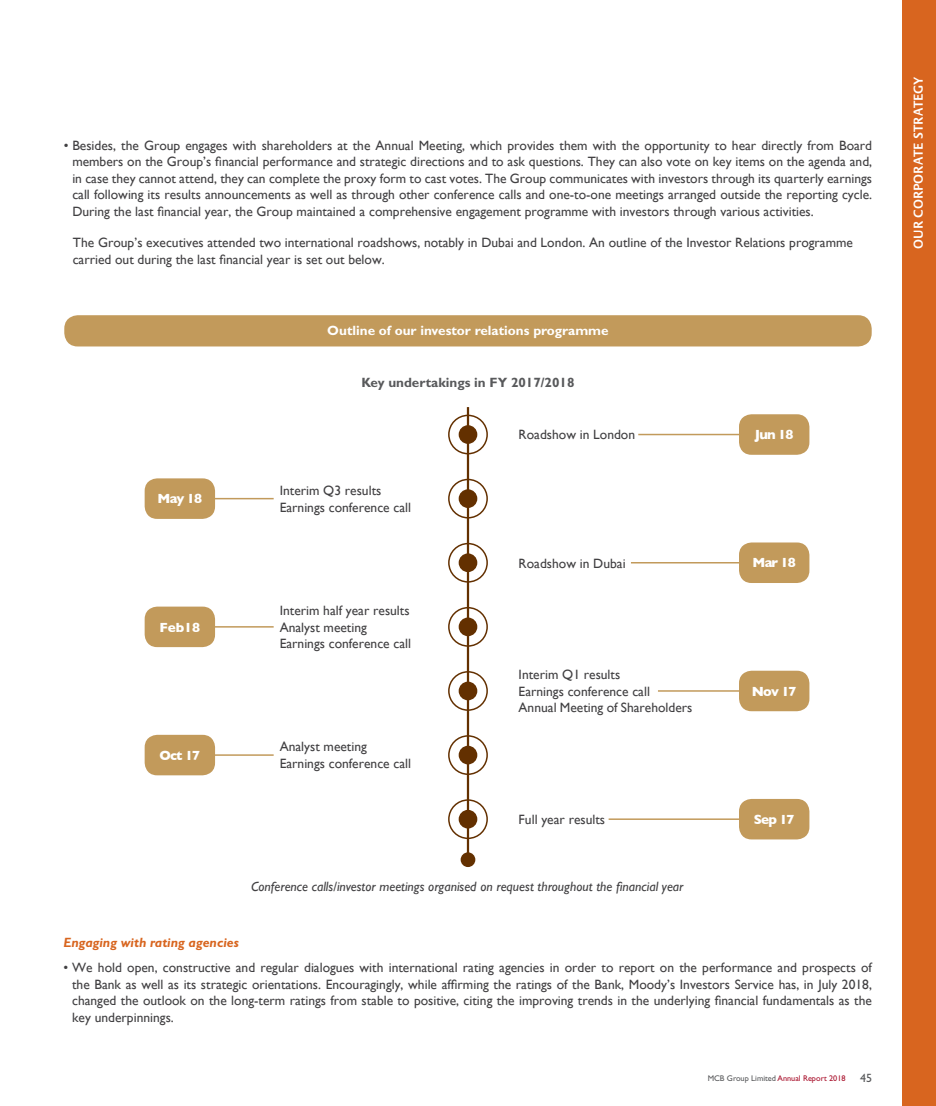
<style>
.page{position:relative;width:936px;height:1106px;background:#fff}
.page>*{position:absolute;margin:0;border:0;box-sizing:border-box;transform-origin:0 0}
.t1{font:13.5px/16.5px "Gill Sans";color:#414042}
.t2{font:italic 13.5px "Gill Sans";color:#414042}
.t3{font:700 13.5px "Gill Sans Std";color:#fff}
.t4{font:700 13.5px "Gill Sans";letter-spacing:-.06em;color:#fff}
.t5{font:700 13.5px "Gill Sans Std";color:#58595b}
.t6{font:italic 700 13.5px "Gill Sans Std";color:#d8651f}
.t7{font:600 13.5px "Praxis";color:#fff}
.t8{font:8.25px "Gill Sans Std";color:#a9112c}
.s1{color:#58595b}
.s2{font-size:12px;color:#58595b}
</style>
<div class="page">
<div style="left:901px;top:0;width:34px;height:1106px;background:#d8651f"></div>
<hr style="left:467px;top:407px;width:2px;height:452px;background:#633000">
<div style="left:64px;top:315px;width:807px;height:31px;background:#c29a5b;border-radius:13px"></div>
<div style="left:739px;top:414px;width:70px;height:41px;background:#c29a5b;border-radius:13px"></div>
<div style="left:145px;top:478px;width:70px;height:41px;background:#c29a5b;border-radius:13px"></div>
<div style="left:739px;top:542px;width:70px;height:41px;background:#c29a5b;border-radius:13px"></div>
<div style="left:145px;top:606px;width:70px;height:41px;background:#c29a5b;border-radius:13px"></div>
<div style="left:739px;top:670px;width:70px;height:41px;background:#c29a5b;border-radius:13px"></div>
<div style="left:145px;top:735px;width:70px;height:40px;background:#c29a5b;border-radius:13px"></div>
<div style="left:739px;top:799px;width:70px;height:40px;background:#c29a5b;border-radius:13px"></div>
<div style="left:448px;top:414px;width:40px;height:40px;border:2px solid #633000;border-radius:50%"></div>
<div style="left:458px;top:425px;width:19px;height:19px;background:#633000;border-radius:50%"></div>
<div style="left:458px;top:489px;width:19px;height:19px;background:#633000;border-radius:50%"></div>
<div style="left:448px;top:479px;width:40px;height:39px;border:2px solid #633000;border-radius:50%"></div>
<div style="left:458px;top:553px;width:19px;height:19px;background:#633000;border-radius:50%"></div>
<div style="left:448px;top:543px;width:40px;height:39px;border:2px solid #633000;border-radius:50%"></div>
<div style="left:458px;top:617px;width:19px;height:19px;background:#633000;border-radius:50%"></div>
<div style="left:448px;top:607px;width:40px;height:39px;border:2px solid #633000;border-radius:50%"></div>
<div style="left:458px;top:681px;width:19px;height:19px;background:#633000;border-radius:50%"></div>
<div style="left:448px;top:671px;width:40px;height:40px;border:2px solid #633000;border-radius:50%"></div>
<div style="left:458px;top:745px;width:19px;height:19px;background:#633000;border-radius:50%"></div>
<div style="left:448px;top:735px;width:40px;height:40px;border:2px solid #633000;border-radius:50%"></div>
<div style="left:458px;top:810px;width:19px;height:18px;background:#633000;border-radius:50%"></div>
<div style="left:448px;top:799px;width:40px;height:40px;border:2px solid #633000;border-radius:50%"></div>
<div style="left:460px;top:852px;width:15px;height:15px;background:#633000;border-radius:50%"></div>
<hr style="left:638px;top:434px;width:104px;height:1px;background:#c29a5b">
<hr style="left:170px;top:498px;width:104px;height:1px;background:#c29a5b">
<hr style="left:170px;top:626px;width:104px;height:1px;background:#c29a5b">
<hr style="left:170px;top:754px;width:104px;height:2px;background:#c29a5b">
<hr style="left:631px;top:562px;width:111px;height:1px;background:#c29a5b">
<hr style="left:658px;top:690px;width:84px;height:1px;background:#c29a5b">
<hr style="left:608px;top:818px;width:134px;height:2px;background:#c29a5b">
<p class="t1" style="left:72px;top:137px;width:801px;text-align:justify;text-indent:-9px">• Besides, the Group engages with shareholders at the Annual Meeting, which provides them with the opportunity to hear directly from Board members on the Group’s financial performance and strategic directions and to ask questions. They can also vote on key items on the agenda and, in case they cannot attend, they can complete the proxy form to cast votes. The Group communicates with investors through its quarterly earnings call following its results announcements as well as through other conference calls and one-to-one meetings arranged outside the reporting cycle.<br>During the last financial year, the Group maintained a comprehensive engagement programme with investors through various activities.</p>
<p class="t1" style="left:73px;top:234px;width:781px">The Group’s executives attended two international roadshows, notably in Dubai and London. An outline of the Investor Relations programme carried out during the last financial year is set out below.</p>
<p class="t4" style="left:158px;top:488px;width:46px">May 18</p>
<p class="t4" style="left:159px;top:616px;width:42px">Feb18</p>
<p class="t4" style="left:159px;top:744px;width:42px">Oct 17</p>
<p class="t3" style="left:327px;top:323px;width:283px">Outline of our investor relations programme</p>
<p class="t5" style="left:361px;top:375px;width:214px">Key undertakings in FY 2017/2018</p>
<p class="t1" style="left:518px;top:426px;width:118px">Roadshow in London</p>
<p class="t4" style="left:754px;top:424px;width:40px">Jun 18</p>
<p class="t1" style="left:280px;top:482px;width:133px">Interim Q3 results<br>Earnings conference call</p>
<p class="t1" style="left:280px;top:602px;width:133px">Interim half year results<br>Analyst meeting<br>Earnings conference call</p>
<p class="t1" style="left:280px;top:738px;width:133px">Analyst meeting<br>Earnings conference call</p>
<p class="t1" style="left:518px;top:554px;width:108px">Roadshow in Dubai</p>
<p class="t1" style="left:518px;top:666px;width:175px">Interim Q1 results<br>Earnings conference call<br>Annual Meeting of Shareholders</p>
<p class="t1" style="left:518px;top:811px;width:88px">Full year results</p>
<p class="t2" style="left:251px;top:879px;width:434px">Conference calls/investor meetings organised on request throughout the financial year</p>
<p class="t4" style="left:752px;top:552px;width:45px">Mar 18</p>
<p class="t4" style="left:751px;top:680px;width:46px">Nov 17</p>
<p class="t4" style="left:753px;top:808px;width:42px">Sep 17</p>
<p class="t6" style="left:64px;top:934px;width:177px">Engaging with rating agencies</p>
<p class="t1" style="left:72px;top:959px;width:801px;text-align:justify;text-indent:-9px">• We hold open, constructive and regular dialogues with international rating agencies in order to report on the performance and prospects of the Bank as well as its strategic orientations. Encouragingly, while affirming the ratings of the Bank, Moody’s Investors Service has, in July 2018, changed the outlook on the long-term ratings from stable to positive, citing the improving trends in the underlying financial fundamentals as the key underpinnings.</p>
<p class="t8" style="left:707px;top:1073px;width:166px"><span class="s1">MCB Group Limited</span> Annual Report 2018 <span class="s2">45</span></p>
<p class="t7" style="left:910px;top:249px;width:173px;rotate:-90deg">OUR CORPORATE STRATEGY</p>
</div>
